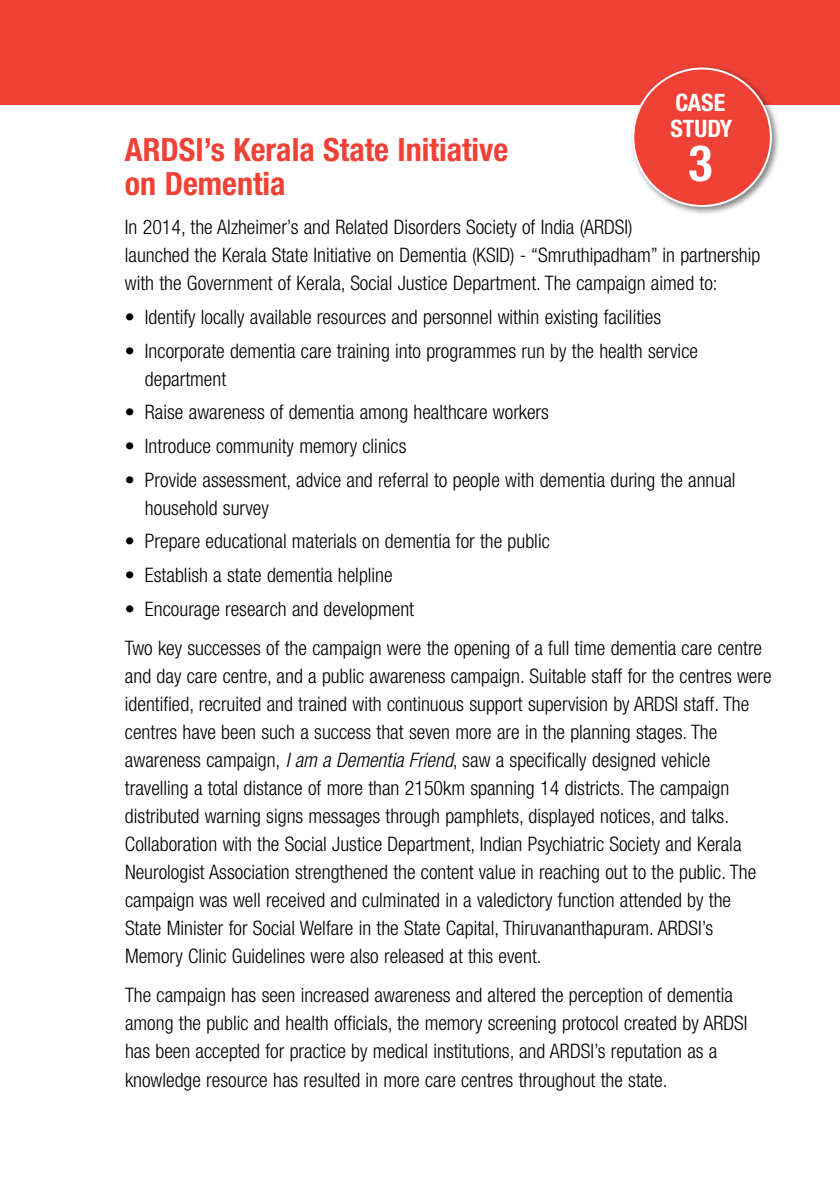
<style>
.page{position:relative;width:840px;height:1191px;background:#fff}
.page>*{position:absolute;margin:0;border:0;box-sizing:border-box;transform-origin:0 0}
.t1{font:700 condensed 50px "Helvetica Neue LT Pro";color:#fff}
.t2{font:700 condensed 32px/34px "Helvetica Neue LT Pro";color:#ef4135}
.t3{font:700 condensed 24px/26px "Helvetica Neue LT Pro";color:#fff}
.t4{font:300 condensed 20px/28px "Helvetica Neue LT Pro";color:#000}
.s1{font-style:italic}
</style>
<div class="page">
<div style="left:0;top:0;width:839px;height:105px;background:#ef4135"></div>
<div style="left:628px;top:64px;width:152px;height:152px;background:#000;opacity:.49"></div>
<div style="left:633px;top:69px;width:137px;height:137px;background:#ef4135;border-radius:50%"></div>
<p class="t3" style="left:670px;top:89px;width:63px">CASE<br>STUDY</p>
<h1 class="t1" style="left:688px;top:133px;width:25px">3</h1>
<h2 class="t2" style="left:125px;top:132px;width:385px">ARDSI’s Kerala State Initiative on Dementia</h2>
<p class="t4" style="left:125px;top:213px;width:636px">In 2014, the Alzheimer’s and Related Disorders Society of India (ARDSI)<br>launched the Kerala State Initiative on Dementia (KSID) - “Smruthipadham” in partnership with the Government of Kerala, Social Justice Department. The campaign aimed to:</p>
<p class="t4" style="left:125px;top:303px;width:537px">• Identify locally available resources and personnel within existing facilities</p>
<p class="t4" style="left:145px;top:336px;width:554px;text-indent:-20px">• Incorporate dementia care training into programmes run by the health service department</p>
<p class="t4" style="left:125px;top:398px;width:425px">• Raise awareness of dementia among healthcare workers</p>
<p class="t4" style="left:125px;top:432px;width:283px">• Introduce community memory clinics</p>
<p class="t4" style="left:145px;top:465px;width:591px;text-indent:-20px">• Provide assessment, advice and referral to people with dementia during the annual household survey</p>
<p class="t4" style="left:125px;top:527px;width:426px">• Prepare educational materials on dementia for the public</p>
<p class="t4" style="left:125px;top:561px;width:269px">• Establish a state dementia helpline</p>
<p class="t4" style="left:125px;top:588px;width:638px;line-height:39.4px">• Encourage research and development<br>Two key successes of the campaign were the opening of a full time dementia care centre</p>
<p class="t4" style="left:125px;top:662px;width:647px">and day care centre, and a public awareness campaign. Suitable staff for the centres were identified, recruited and trained with continuous support supervision by ARDSI staff. The centres have been such a success that seven more are in the planning stages. The awareness campaign, <span class="s1">I am a Dementia Friend</span>, saw a specifically designed vehicle travelling a total distance of more than 2150km spanning 14 districts. The campaign distributed warning signs messages through pamphlets, displayed notices, and talks.<br>Collaboration with the Social Justice Department, Indian Psychiatric Society and Kerala Neurologist Association strengthened the content value in reaching out to the public. The campaign was well received and culminated in a valedictory function attended by the State Minister for Social Welfare in the State Capital, Thiruvananthapuram. ARDSI’s Memory Clinic Guidelines were also released at this event.</p>
<p class="t4" style="left:125px;top:981px;width:623px">The campaign has seen increased awareness and altered the perception of dementia among the public and health officials, the memory screening protocol created by ARDSI has been accepted for practice by medical institutions, and ARDSI’s reputation as a knowledge resource has resulted in more care centres throughout the state.</p>
</div>
